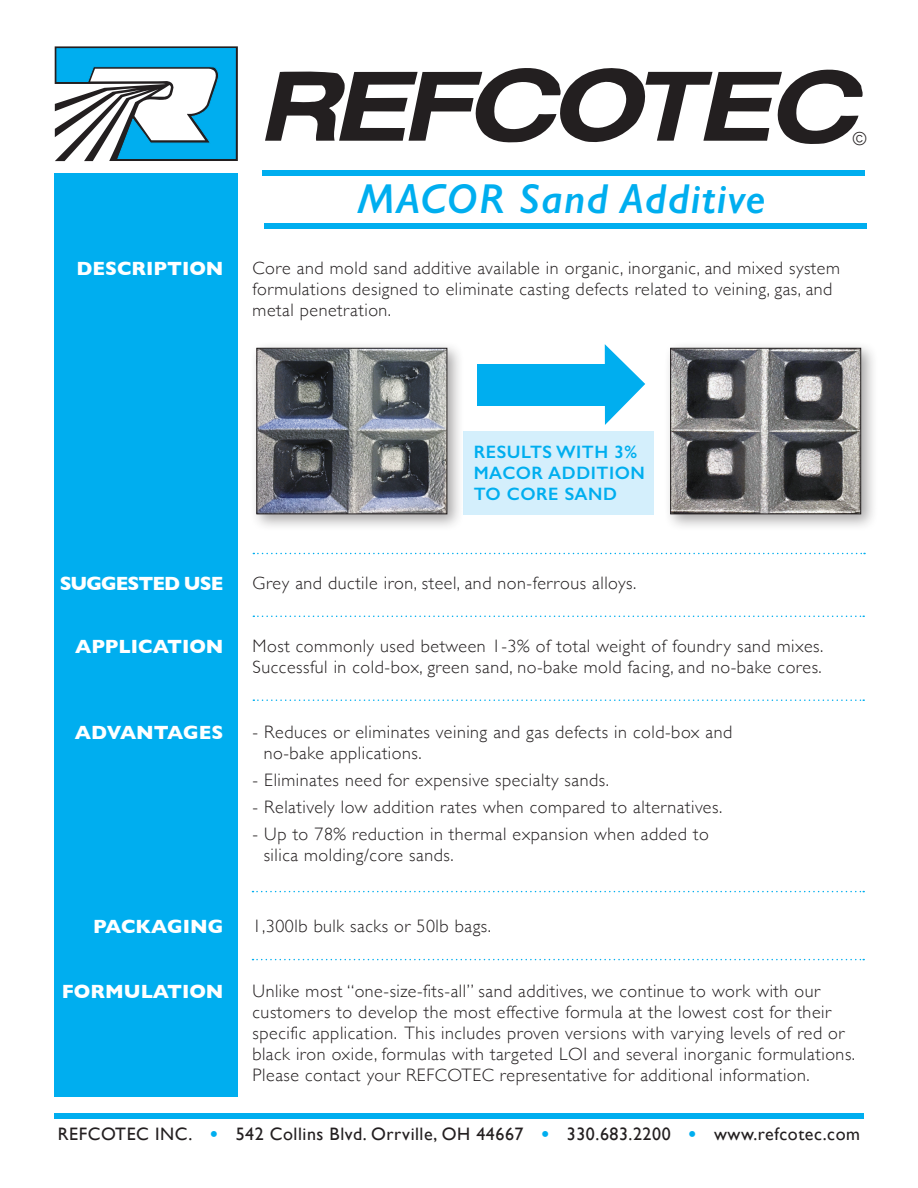
<style>
.page{position:relative;width:918px;height:1188px;background:#fff}
.page>*{position:absolute;margin:0;border:0;box-sizing:border-box;transform-origin:0 0}
.t1{font:italic 600 42px "Gill Sans";letter-spacing:.03em;color:#00aeef}
.t2{font:700 19.5px "Gill Sans";color:#fff}
.t3{font:700 19.5px "Gill Sans";letter-spacing:-.05em;color:#fff}
.t4{font:300 18px/21px "Gill Sans";letter-spacing:.03em;color:#231f20}
.t5{font:18px "Gill Sans";letter-spacing:.03em;color:#231f20}
.t6{font:600 18px/21px "Gill Sans";letter-spacing:.03em;color:#00aeef}
.s1{font-weight:700;color:#00aeef}
</style>
<div class="page">
<svg style="left:55px;top:46px;width:183px;height:115px"></svg>
<svg style="left:265px;top:68px;width:598px;height:76px"></svg>
<div style="left:262px;top:171px;width:603px;height:5px;background:#00aeef"></div>
<div style="left:54px;top:1113px;width:810px;height:6px;background:#00aeef"></div>
<div style="left:54px;top:173px;width:184px;height:924px;background:#00aeef"></div>
<div style="left:265px;top:223px;width:602px;height:6px;background:#00aeef"></div>
<div style="left:463px;top:431px;width:191px;height:83px;background:#d4effc"></div>
<svg style="left:253px;top:616px;width:611px;height:1px"></svg>
<svg style="left:253px;top:699px;width:611px;height:2px"></svg>
<svg style="left:253px;top:553px;width:612px;height:1px"></svg>
<svg style="left:253px;top:891px;width:611px;height:1px"></svg>
<svg style="left:253px;top:959px;width:611px;height:1px"></svg>
<div style="left:663px;top:341px;width:215px;height:190px;background:#231f20;opacity:.4"></div>
<img style="left:672px;top:350px;width:187px;height:162px">
<div style="left:670px;top:348px;width:191px;height:166px;border:1px solid #231f20"></div>
<div style="left:249px;top:341px;width:215px;height:190px;background:#231f20;opacity:.4"></div>
<img style="left:258px;top:350px;width:187px;height:162px">
<div style="left:256px;top:348px;width:191px;height:166px;border:1px solid #231f20"></div>
<div style="left:477px;top:364px;width:131px;height:41px;background:#00aeef"></div>
<svg style="left:605px;top:344px;width:40px;height:81px"></svg>
<p class="t2" style="left:76px;top:253px;width:148px">DESCRIPTION</p>
<h1 class="t1" style="left:357px;top:174px;width:410px">MACOR Sand Additive</h1>
<p class="t4" style="left:852px;top:128px;width:16px">©</p>
<p class="t4" style="left:253px;top:257px;width:589px">Core and mold sand additive available in organic, inorganic, and mixed system formulations designed to eliminate casting defects related to veining, gas, and metal penetration.</p>
<p class="t6" style="left:474px;top:441px;width:173px">RESULTS WITH 3%<br>MACOR ADDITION<br>TO CORE SAND</p>
<p class="t3" style="left:60px;top:568px;width:165px">SUGGESTED USE</p>
<p class="t4" style="left:253px;top:572px;width:385px">Grey and ductile iron, steel, and non-ferrous alloys.</p>
<p class="t2" style="left:75px;top:631px;width:150px">APPLICATION</p>
<p class="t2" style="left:75px;top:717px;width:150px">ADVANTAGES</p>
<p class="t4" style="left:253px;top:635px;width:572px">Most commonly used between 1-3% of total weight of foundry sand mixes.<br>Successful in cold-box, green sand, no-bake mold facing, and no-bake cores.</p>
<p class="t4" style="left:264px;top:721px;width:470px;text-indent:-11px">- Reduces or eliminates veining and gas defects in cold-box and no-bake applications.</p>
<p class="t4" style="left:253px;top:769px;width:358px">- Eliminates need for expensive specialty sands.</p>
<p class="t4" style="left:253px;top:796px;width:471px">- Relatively low addition rates when compared to alternatives.</p>
<p class="t4" style="left:264px;top:823px;width:447px;text-indent:-11px">- Up to 78% reduction in thermal expansion when added to silica molding/core sands.</p>
<p class="t2" style="left:93px;top:911px;width:132px">PACKAGING</p>
<p class="t4" style="left:253px;top:915px;width:240px">1,300lb bulk sacks or 50lb bags.</p>
<p class="t2" style="left:62px;top:975px;width:163px">FORMULATION</p>
<p class="t4" style="left:253px;top:979px;width:604px">Unlike most “one-size-fits-all” sand additives, we continue to work with our customers to develop the most effective formula at the lowest cost for their specific application. This includes proven versions with varying levels of red or black iron oxide, formulas with targeted LOI and several inorganic formulations.<br>Please contact your REFCOTEC representative for additional information.</p>
<p class="t5" style="left:58px;top:1123px;width:804px">REFCOTEC INC. <span class="s1">•</span> 542 Collins Blvd. Orrville, OH 44667 <span class="s1">•</span> 330.683.2200 <span class="s1">•</span> www.refcotec.com</p>
</div>
